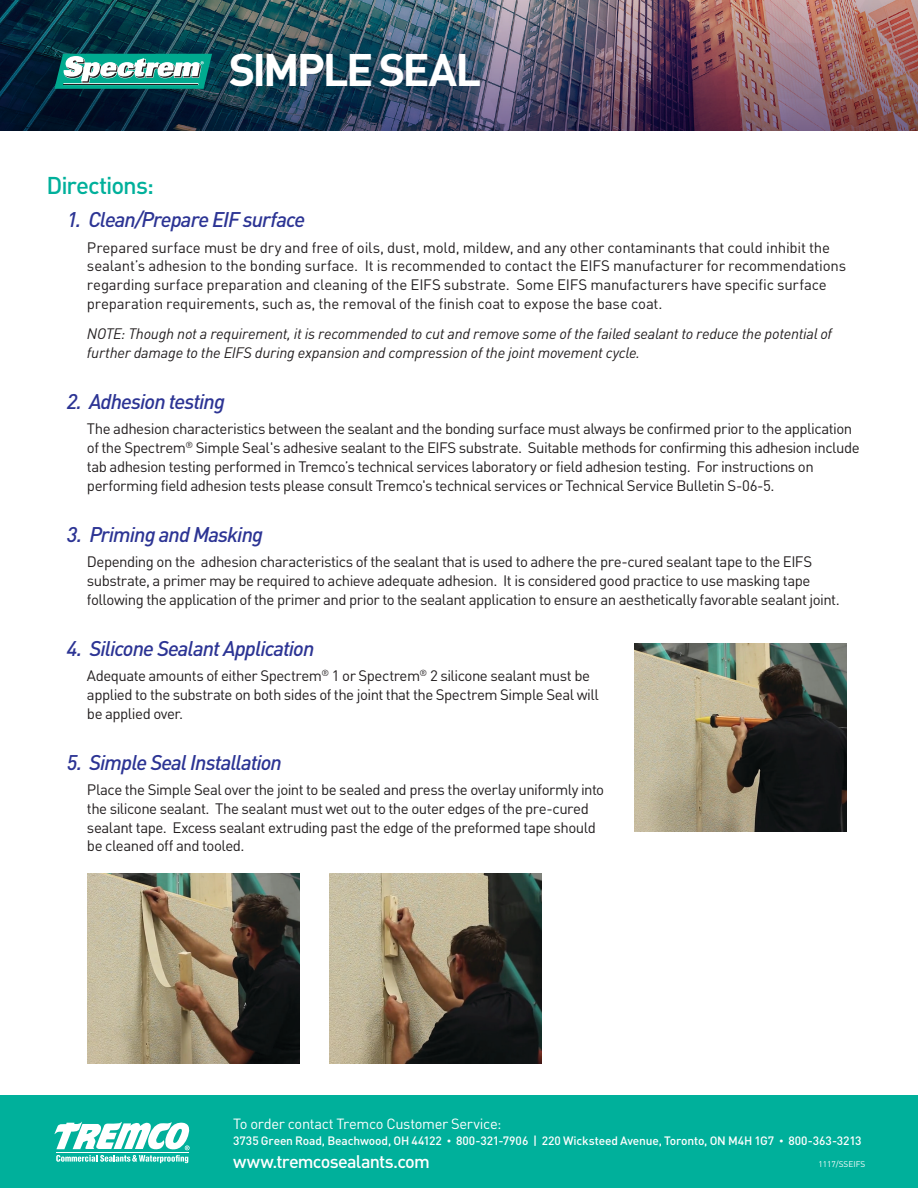
<style>
.page{position:relative;width:918px;height:1188px;background:#fff}
.page>*{position:absolute;margin:0;border:0;box-sizing:border-box;transform-origin:0 0}
.brochure_body{font:700 45px "DINOT";letter-spacing:-.06em;color:#fff}
.hl{font:500 24px "DINOT";letter-spacing:-.045em;color:#00b09b}
.ft_body{font:italic 500 21px "DINOT";letter-spacing:-.045em;color:#2c3494}
.ft_body-2{font:500 18px "DINOT";letter-spacing:-.04em;color:#fff}
.ft_body-3{font:15px/18.8px "DINOT";letter-spacing:-.03em;color:#231f20}
.ft_body-4{font:italic 15px/18.8px "DINOT";letter-spacing:-.015em;color:#231f20}
.ft_body-5{font:14.7px "DINOT";letter-spacing:-.025em;color:#fff}
.ft_body-6{font:500 12px "DINOT";letter-spacing:-.01em;color:#fff}
.t1{font:8.25px "DINOT";color:#fff}
.s1{font-size:9px}
</style>
<div class="page">
<div style="left:0;top:1096px;width:918px;height:92px;background:#00b09b"></div>
<svg style="left:54px;top:1122px;width:136px;height:41px"></svg>
<hr style="left:56px;top:1152px;width:132px;height:1px;background:#fff">
<img style="left:0;top:0;width:918px;height:131px">
<svg style="left:54px;top:54px;width:158px;height:35px"></svg>
<hr style="left:64px;top:84px;width:134px;height:1px;background:#221e1f">
<img style="left:634px;top:643px;width:212px;height:188px">
<img style="left:329px;top:874px;width:212px;height:189px">
<img style="left:87px;top:874px;width:212px;height:189px">
<p class="brochure_body" style="left:229px;top:40px;width:254px">SIMPLE SEAL</p>
<p class="hl" style="left:46px;top:170px;width:109px">Directions:</p>
<p class="ft_body" style="left:67px;top:206px;width:240px">1. Clean/Prepare EIF surface</p>
<p class="ft_body-3" style="left:87px;top:238px;width:761px">Prepared surface must be dry and free of oils, dust, mold, mildew, and any other contaminants that could inhibit the sealant’s adhesion to the bonding surface. It is recommended to contact the EIFS manufacturer for recommendations regarding surface preparation and cleaning of the EIFS substrate. Some EIFS manufacturers have specific surface preparation requirements, such as, the removal of the finish coat to expose the base coat.</p>
<p class="ft_body-4" style="left:87px;top:324px;width:747px">NOTE: Though not a requirement, it is recommended to cut and remove some of the failed sealant to reduce the potential of further damage to the EIFS during expansion and compression of the joint movement cycle.</p>
<p class="ft_body" style="left:67px;top:388px;width:160px">2. Adhesion testing</p>
<p class="ft_body-3" style="left:87px;top:419px;width:774px">The adhesion characteristics between the sealant and the bonding surface must always be confirmed prior to the application of the Spectrem<sup>®</sup> Simple Seal's adhesive sealant to the EIFS substrate. Suitable methods for confirming this adhesion include tab adhesion testing performed in Tremco’s technical services laboratory or field adhesion testing. For instructions on performing field adhesion tests please consult Tremco's technical services or Technical Service Bulletin S-06-5.</p>
<p class="ft_body" style="left:67px;top:521px;width:198px">3. Priming and Masking</p>
<p class="ft_body-3" style="left:87px;top:552px;width:754px">Depending on the adhesion characteristics of the sealant that is used to adhere the pre-cured sealant tape to the EIFS substrate, a primer may be required to achieve adequate adhesion. It is considered good practice to use masking tape following the application of the primer and prior to the sealant application to ensure an aesthetically favorable sealant joint.</p>
<p class="ft_body" style="left:67px;top:635px;width:249px">4. Silicone Sealant Application</p>
<p class="ft_body-3" style="left:87px;top:666px;width:513px">Adequate amounts of either Spectrem<sup>®</sup> 1 or Spectrem<sup>®</sup> 2 silicone sealant must be applied to the substrate on both sides of the joint that the Spectrem Simple Seal will be applied over.</p>
<p class="ft_body" style="left:67px;top:749px;width:217px">5. Simple Seal Installation</p>
<p class="ft_body-3" style="left:87px;top:780px;width:519px">Place the Simple Seal over the joint to be sealed and press the overlay uniformly into the silicone sealant. The sealant must wet out to the outer edges of the pre-cured sealant tape. Excess sealant extruding past the edge of the preformed tape should be cleaned off and tooled.</p>
<p class="ft_body-5" style="left:233px;top:1114px;width:270px">To order contact Tremco Customer Service:</p>
<p class="ft_body-6" style="left:233px;top:1133px;width:630px">3735 Green Road, Beachwood, OH 44122 <span class="s1">•</span> 800-321-7906 | 220 Wicksteed Avenue, Toronto, ON M4H 1G7 <span class="s1">•</span> 800-363-3213</p>
<p class="ft_body-2" style="left:233px;top:1150px;width:198px">www.tremcosealants.com</p>
<p class="t1" style="left:819px;top:1159px;width:48px">1117/SSEIFS</p>
</div>
